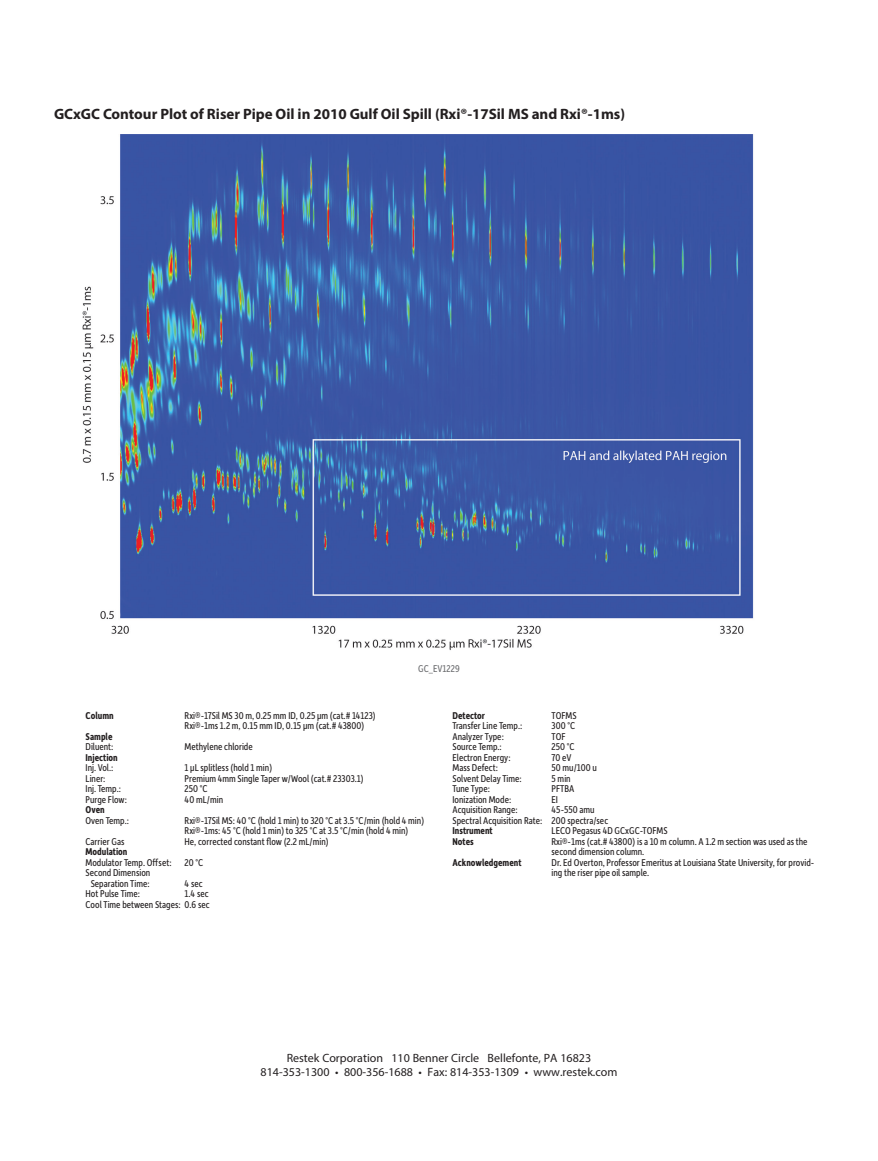
<style>
.page{position:relative;width:878px;height:1161px;background:#fff}
.page>*{position:absolute;margin:0;border:0;box-sizing:border-box;transform-origin:0 0}
.Heading{font:700 15px "Myriad Pro";color:#231f20}
.t1{font:12px/14.4px "Myriad Pro";color:#231f20;text-align:center}
.Cgram_Conditions{font:10.5px/10.5px "Depot New Condensed";color:#231f20}
.Cgram_Conditions-2{font:700 10.5px "Depot New Condensed";color:#231f20}
.Cgram{font:10.5px "Depot New Condensed";color:#6c6d70}
</style>
<div class="page">
<img style="left:82px;top:135px;width:672px;height:516px">
<p class="Heading" style="left:54px;top:104px;width:572px">GCxGC Contour Plot of Riser Pipe Oil in 2010 Gulf Oil Spill (Rxi®-17Sil MS and Rxi®-1ms)</p>
<p class="Cgram" style="left:418px;top:662px;width:43px">GC_EV1229</p>
<p class="Cgram_Conditions-2" style="left:86px;top:709px;width:30px">Column</p>
<p class="Cgram_Conditions" style="left:185px;top:710px;width:193px">Rxi®-17Sil MS 30 m, 0.25 mm ID, 0.25 µm (cat.# 14123)</p>
<p class="Cgram_Conditions" style="left:185px;top:720px;width:181px">Rxi®-1ms 1.2 m, 0.15 mm ID, 0.15 µm (cat.# 43800)</p>
<p class="Cgram_Conditions-2" style="left:86px;top:730px;width:28px">Sample</p>
<p class="Cgram_Conditions" style="left:86px;top:741px;width:29px">Diluent:</p>
<p class="Cgram_Conditions" style="left:185px;top:741px;width:70px">Methylene chloride</p>
<p class="Cgram_Conditions-2" style="left:86px;top:751px;width:34px">Injection</p>
<p class="Cgram_Conditions" style="left:86px;top:762px;width:29px">Inj. Vol.:</p>
<p class="Cgram_Conditions" style="left:185px;top:762px;width:89px">1 µL splitless (hold 1 min)</p>
<p class="Cgram_Conditions" style="left:86px;top:773px;width:21px">Liner:</p>
<p class="Cgram_Conditions" style="left:185px;top:773px;width:181px">Premium 4mm Single Taper w/Wool (cat.# 23303.1)</p>
<p class="Cgram_Conditions" style="left:86px;top:783px;width:37px">Inj. Temp.:</p>
<p class="Cgram_Conditions" style="left:185px;top:783px;width:25px">250 °C</p>
<p class="Cgram_Conditions" style="left:86px;top:794px;width:43px">Purge Flow:</p>
<p class="Cgram_Conditions" style="left:185px;top:794px;width:40px">40 mL/min</p>
<p class="Cgram_Conditions-2" style="left:86px;top:803px;width:21px">Oven</p>
<p class="Cgram_Conditions" style="left:86px;top:815px;width:45px">Oven Temp.:</p>
<p class="Cgram_Conditions" style="left:185px;top:815px;width:241px">Rxi®-17Sil MS: 40 °C (hold 1 min) to 320 °C at 3.5 °C/min (hold 4 min)</p>
<p class="Cgram_Conditions" style="left:185px;top:825px;width:225px">Rxi®-1ms: 45 °C (hold 1 min) to 325 °C at 3.5 °C/min (hold 4 min)</p>
<p class="Cgram_Conditions" style="left:86px;top:836px;width:40px">Carrier Gas</p>
<p class="Cgram_Conditions" style="left:185px;top:836px;width:146px">He, corrected constant flow (2.2 mL/min)</p>
<p class="Cgram_Conditions-2" style="left:86px;top:845px;width:43px">Modulation</p>
<p class="Cgram_Conditions" style="left:86px;top:857px;width:119px">Modulator Temp. Offset: 20 °C</p>
<p class="Cgram_Conditions" style="left:86px;top:867px;width:66px">Second Dimension</p>
<p class="Cgram_Conditions" style="left:91px;top:878px;width:60px">Separation Time:</p>
<p class="Cgram_Conditions" style="left:185px;top:878px;width:20px">4 sec</p>
<p class="Cgram_Conditions" style="left:86px;top:888px;width:56px">Hot Pulse Time:</p>
<p class="Cgram_Conditions" style="left:185px;top:888px;width:26px">1.4 sec</p>
<p class="Cgram_Conditions" style="left:86px;top:899px;width:126px">Cool Time between Stages: 0.6 sec</p>
<p class="Cgram_Conditions-2" style="left:452px;top:709px;width:34px">Detector</p>
<p class="Cgram_Conditions" style="left:551px;top:710px;width:27px">TOFMS</p>
<p class="Cgram_Conditions" style="left:452px;top:720px;width:71px">Transfer Line Temp.:</p>
<p class="Cgram_Conditions" style="left:551px;top:720px;width:25px">300 °C</p>
<p class="Cgram_Conditions" style="left:452px;top:731px;width:53px">Analyzer Type:</p>
<p class="Cgram_Conditions" style="left:551px;top:731px;width:16px">TOF</p>
<p class="Cgram_Conditions" style="left:452px;top:741px;width:51px">Source Temp.:</p>
<p class="Cgram_Conditions" style="left:551px;top:741px;width:25px">250 °C</p>
<p class="Cgram_Conditions" style="left:452px;top:752px;width:60px">Electron Energy:</p>
<p class="Cgram_Conditions" style="left:551px;top:752px;width:22px">70 eV</p>
<p class="Cgram_Conditions" style="left:452px;top:762px;width:47px">Mass Defect:</p>
<p class="Cgram_Conditions" style="left:551px;top:762px;width:47px">50 mu/100 u</p>
<p class="Cgram_Conditions" style="left:452px;top:773px;width:71px">Solvent Delay Time:</p>
<p class="Cgram_Conditions" style="left:551px;top:773px;width:21px">5 min</p>
<p class="Cgram_Conditions" style="left:452px;top:783px;width:39px">Tune Type:</p>
<p class="Cgram_Conditions" style="left:551px;top:783px;width:24px">PFTBA</p>
<p class="Cgram_Conditions" style="left:452px;top:794px;width:60px">Ionization Mode:</p>
<p class="Cgram_Conditions" style="left:551px;top:794px;width:8px">EI</p>
<p class="Cgram_Conditions" style="left:452px;top:804px;width:67px">Acquisition Range:</p>
<p class="Cgram_Conditions" style="left:551px;top:804px;width:45px">45-550 amu</p>
<p class="Cgram_Conditions" style="left:452px;top:815px;width:157px">Spectral Acquisition Rate: 200 spectra/sec</p>
<p class="Cgram_Conditions-2" style="left:452px;top:824px;width:42px">Instrument</p>
<p class="Cgram_Conditions" style="left:551px;top:825px;width:118px">LECO Pegasus 4D GCxGC-TOFMS</p>
<p class="Cgram_Conditions-2" style="left:452px;top:835px;width:23px">Notes</p>
<p class="Cgram_Conditions" style="left:551px;top:836px;width:257px">Rxi®-1ms (cat.# 43800) is a 10 m column. A 1.2 m section was used as the second dimension column.</p>
<p class="Cgram_Conditions-2" style="left:452px;top:856px;width:70px">Acknowledgement</p>
<p class="Cgram_Conditions" style="left:551px;top:857px;width:264px">Dr. Ed Overton, Professor Emeritus at Louisiana State University, for provid&shy;ing the riser pipe oil sample.</p>
<p class="t1" style="left:260px;top:1051px;width:358px">Restek Corporation 110 Benner Circle Bellefonte, PA 16823<br>814-353-1300 • 800-356-1688 • Fax: 814-353-1309 • www.restek.com</p>
</div>
